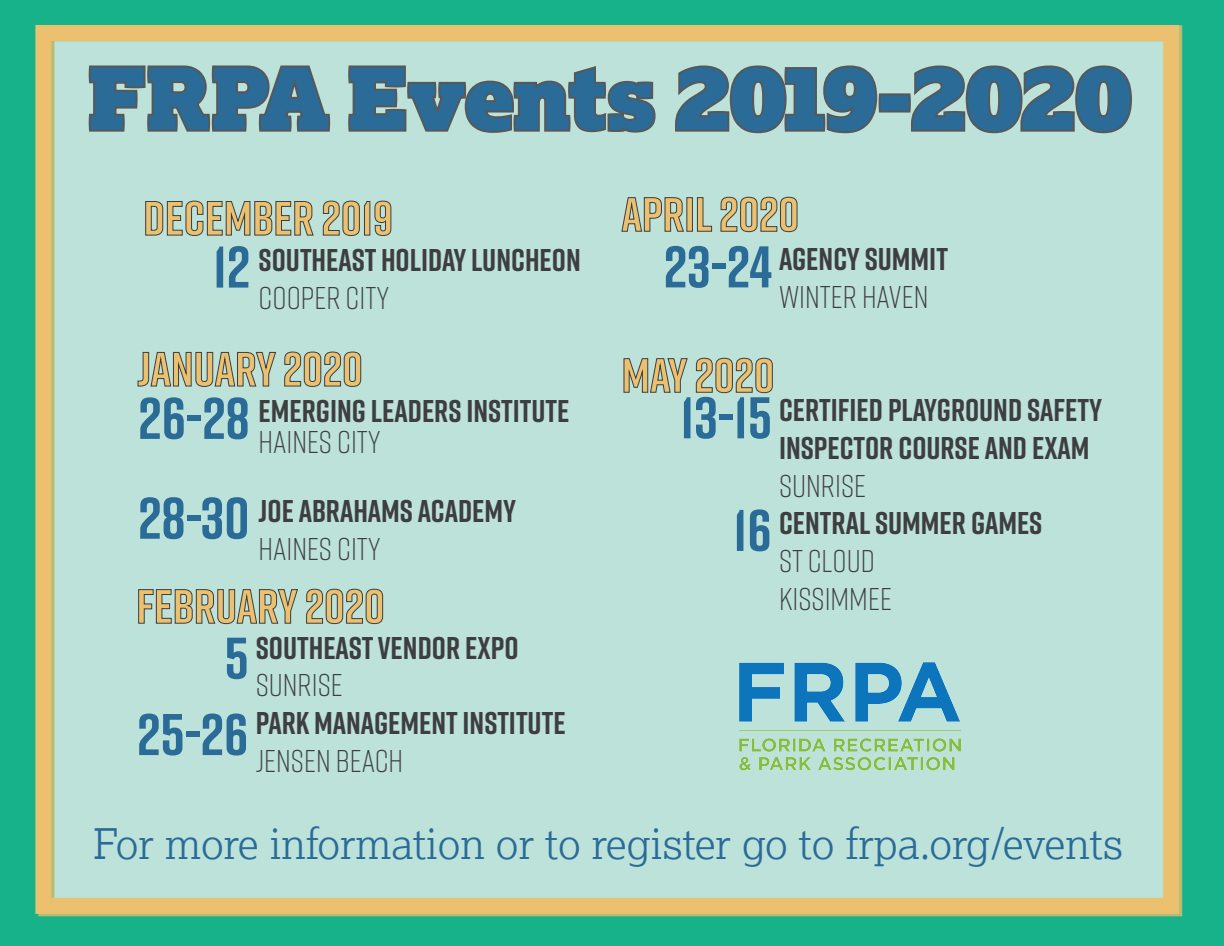
<style>
.page{position:relative;width:1224px;height:946px;background:#17b18a}
.page>*{position:absolute;margin:0;border:0;box-sizing:border-box;transform-origin:0 0}
.t1{font:88px "Lexia Advertising";letter-spacing:-.015em;color:#2a6b98}
.t2{font:700 58.6px/99.8px "Rift";color:#2a6b98}
.t3{font:700 48px "Rift";color:#ebc06f}
.t4{font:300 42px "Lexia";color:#2a6b98}
.t5{font:700 31.4px/37.6px "Rift";color:#3e3e3f}
.t6{font:300 31.4px/37.6px "Rift";color:#3e3e3f}
</style>
<div class="page">
<div style="left:38px;top:25px;width:1144px;height:891px;background:#bce2da;border:16px solid #ebc06f"></div>
<svg style="left:88px;top:65px;width:243px;height:67px"></svg>
<svg style="left:348px;top:65px;width:308px;height:68px"></svg>
<svg style="left:675px;top:65px;width:457px;height:69px"></svg>
<div style="left:35px;top:25px;width:1144px;height:889px;border:16px solid #ebc06f"></div>
<svg style="left:145px;top:201px;width:169px;height:35px"></svg>
<svg style="left:323px;top:201px;width:68px;height:35px"></svg>
<svg style="left:621px;top:197px;width:63px;height:35px"></svg>
<div style="left:687px;top:197px;width:6px;height:34px;border:1px solid #3e3e3f"></div>
<svg style="left:697px;top:197px;width:15px;height:35px"></svg>
<svg style="left:721px;top:197px;width:77px;height:35px"></svg>
<svg style="left:623px;top:358px;width:65px;height:35px"></svg>
<svg style="left:696px;top:358px;width:77px;height:35px"></svg>
<img style="left:739px;top:662px;width:223px;height:109px">
<svg style="left:138px;top:352px;width:138px;height:35px"></svg>
<svg style="left:284px;top:351px;width:77px;height:36px"></svg>
<svg style="left:138px;top:589px;width:160px;height:35px"></svg>
<svg style="left:306px;top:589px;width:77px;height:35px"></svg>
<h1 class="t1" style="left:88px;top:41px;width:1046px">FRPA Events 2019-2020</h1>
<h3 class="t3" style="left:143px;top:184px;width:251px">DECEMBER 2019</h3>
<h2 class="t2" style="left:213px;top:216px;width:39px">12</h2>
<p class="t5" style="left:259px;top:241px;width:324px">SOUTHEAST HOLIDAY LUNCHEON</p>
<p class="t6" style="left:259px;top:277px;width:132px">COOPER CITY</p>
<h3 class="t3" style="left:137px;top:335px;width:227px">JANUARY 2020</h3>
<h2 class="t2" style="left:138px;top:367px;width:113px">26-28<br>28-30</h2>
<p class="t5" style="left:259px;top:391px;width:312px">EMERGING LEADERS INSTITUTE</p>
<p class="t6" style="left:259px;top:422px;width:124px">HAINES CITY</p>
<p class="t5" style="left:259px;top:492px;width:259px">JOE ABRAHAMS ACADEMY</p>
<p class="t6" style="left:259px;top:528px;width:124px">HAINES CITY</p>
<h3 class="t3" style="left:136px;top:572px;width:250px">FEBRUARY 2020</h3>
<h2 class="t2" style="left:224px;top:607px;width:26px">5</h2>
<h2 class="t2" style="left:137px;top:684px;width:113px">25-26</h2>
<p class="t5" style="left:256px;top:628px;width:264px">SOUTHEAST VENDOR EXPO</p>
<p class="t6" style="left:256px;top:665px;width:89px">SUNRISE</p>
<p class="t5" style="left:256px;top:704px;width:311px">PARK MANAGEMENT INSTITUTE</p>
<p class="t6" style="left:256px;top:740px;width:149px">JENSEN BEACH</p>
<h3 class="t3" style="left:622px;top:180px;width:179px">APRIL 2020</h3>
<h2 class="t2" style="left:664px;top:216px;width:109px">23-24</h2>
<p class="t5" style="left:779px;top:240px;width:170px">AGENCY SUMMIT</p>
<p class="t6" style="left:779px;top:277px;width:151px">WINTER HAVEN</p>
<h3 class="t3" style="left:622px;top:341px;width:154px">MAY 2020</h3>
<h2 class="t2" style="left:680px;top:367px;width:93px">13-15</h2>
<h2 class="t2" style="left:733px;top:479px;width:40px">16</h2>
<p class="t5" style="left:779px;top:391px;width:324px">CERTIFIED PLAYGROUND SAFETY<br>INSPECTOR COURSE AND EXAM</p>
<p class="t6" style="left:779px;top:465px;width:89px">SUNRISE</p>
<p class="t5" style="left:779px;top:504px;width:265px">CENTRAL SUMMER GAMES</p>
<p class="t6" style="left:779px;top:541px;width:114px">ST CLOUD<br>KISSIMMEE</p>
<h3 class="t4" style="left:94px;top:817px;width:1031px">For more information or to register go to frpa.org/events</h3>
</div>
